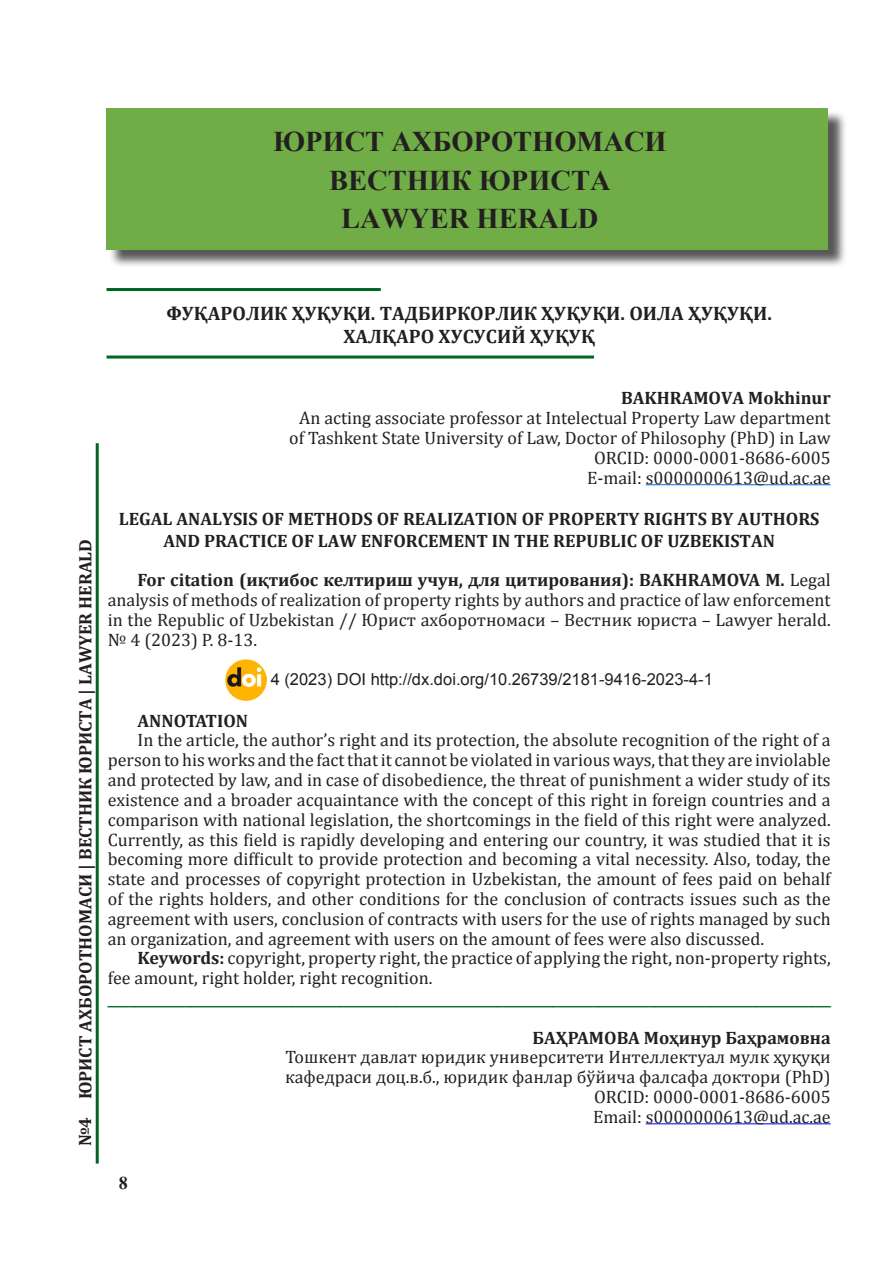
<style>
.page{position:relative;width:893px;height:1263px;background:#fff}
.page>*{position:absolute;margin:0;border:0;box-sizing:border-box;transform-origin:0 0}
.TOC_title{font:700 28.5px "Times New Roman";color:#231f20}
.мундарижа-3{font:700 19.5px "Cambria";color:#231f20}
.Обычный{font:18px/19.8px "Cambria";color:#231f20;text-align:justify}
.мундарижа-2{font:700 18px/21.6px "Cambria";color:#231f20;text-align:center}
.Обычный1{font:18px "Cambria";color:#231f20}
.Обычный-2{font:700 18px "Cambria";color:#231f20}
.мундарижа-1{font:700 18px "Cambria";color:#231f20}
.t1{font:700 18px "Times New Roman";color:#231f20}
.Обычный-3{font:16.5px "Arial";color:#006621}
.t2{font:16.5px "Arial";color:#231f20}
.s1{font-weight:700}
</style>
<div class="page">
<hr style="left:96px;top:443px;width:3px;height:720px;background:#006621">
<div style="left:109px;top:110px;width:738px;height:158px;background:#231f20;opacity:.75"></div>
<div style="left:106px;top:108px;width:722px;height:141px;background:#70ad47"></div>
<hr style="left:646px;top:484px;width:185px;height:1px;background:#056ad0">
<hr style="left:646px;top:1123px;width:185px;height:1px;background:#00f">
<img style="left:226px;top:660px;width:40px;height:40px">
<hr style="left:106px;top:288px;width:275px;height:3px;background:#006621">
<hr style="left:106px;top:356px;width:488px;height:3px;background:#006621">
<p class="TOC_title" style="left:273px;top:122px;width:395px">ЮРИСТ АХБОРОТНОМАСИ</p>
<p class="TOC_title" style="left:329px;top:161px;width:283px">ВЕСТНИК ЮРИСТА</p>
<p class="TOC_title" style="left:341px;top:199px;width:259px">LAWYER HERALD</p>
<p class="мундарижа-3" style="left:166px;top:299px;width:607px">ФУҚАРОЛИК ҲУҚУҚИ. ТАДБИРКОРЛИК ҲУҚУҚИ. ОИЛА ҲУҚУҚИ.</p>
<p class="мундарижа-3" style="left:343px;top:323px;width:253px">ХАЛҚАРО ХУСУСИЙ ҲУҚУҚ</p>
<p class="мундарижа-2" style="left:74px;top:1099px;width:562px;rotate:-90deg">ЮРИСТ АХБОРОТНОМАСИ | ВЕСТНИК ЮРИСТА | LAWYER HERALD</p>
<p class="мундарижа-2" style="left:74px;top:1146px;width:31px;rotate:-90deg">№4</p>
<p class="мундарижа-1" style="left:621px;top:386px;width:211px">BAKHRAMOVA Mokhinur</p>
<p class="Обычный1" style="left:299px;top:407px;width:533px">An acting associate professor at Intelectual Property Law department</p>
<p class="Обычный" style="left:289px;top:428px;width:543px">of Tashkent State University of Law, Doctor of Philosophy (PhD) in Law</p>
<p class="Обычный1" style="left:594px;top:447px;width:238px">ORCID: 0000-0001-8686-6005</p>
<p class="Обычный1" style="left:587px;top:467px;width:245px">E-mail: s0000000613@ud.ac.ae</p>
<p class="мундарижа-2" style="left:119px;top:507px;width:702px">LEGAL ANALYSIS OF METHODS OF REALIZATION OF PROPERTY RIGHTS BY AUTHORS<br>AND PRACTICE OF LAW ENFORCEMENT IN THE REPUBLIC OF UZBEKISTAN</p>
<p class="Обычный" style="left:108px;top:570px;width:724px;text-indent:30px"><span class="s1">For citation (иқтибос келтириш учун, для цитирования): BAKHRAMOVA M.</span> Legal analysis of methods of realization of property rights by authors and practice of law enforcement in the Republic of Uzbekistan // Юрист ахборотномаси – Вестник юриста – Lawyer herald. № 4 (2023) P. 8-13.</p>
<p class="t2" style="left:271px;top:669px;width:444px">4 (2023) DOI http://dx.doi.org/10.26739/2181-9416-2023-4-1</p>
<p class="Обычный-2" style="left:138px;top:708px;width:112px">ANNOTATION</p>
<p class="Обычный" style="left:108px;top:730px;width:724px;text-indent:30px">In the article, the author’s right and its protection, the absolute recognition of the right of a person to his works and the fact that it cannot be violated in various ways, that they are inviolable and protected by law, and in case of disobedience, the threat of punishment a wider study of its existence and a broader acquaintance with the concept of this right in foreign countries and a comparison with national legislation, the shortcomings in the field of this right were analyzed.<br>Currently, as this field is rapidly developing and entering our country, it was studied that it is becoming more difficult to provide protection and becoming a vital necessity. Also, today, the state and processes of copyright protection in Uzbekistan, the amount of fees paid on behalf of the rights holders, and other conditions for the conclusion of contracts issues such as the agreement with users, conclusion of contracts with users for the use of rights managed by such an organization, and agreement with users on the amount of fees were also discussed.</p>
<p class="Обычный" style="left:108px;top:948px;width:724px;text-indent:30px"><span class="s1">Keywords:</span> copyright, property right, the practice of applying the right, non-property rights, fee amount, right holder, right recognition.</p>
<p class="Обычный-3" style="left:108px;top:987px;width:725px">______________________________________________________________________________</p>
<p class="Обычный-2" style="left:532px;top:1025px;width:300px">БАҲРАМОВА Моҳинур Баҳрамовна</p>
<p class="Обычный" style="left:285px;top:1047px;width:547px">Тошкент давлат юридик университети Интеллектуал мулк ҳуқуқи</p>
<p class="Обычный" style="left:285px;top:1067px;width:547px">кафедраси доц.в.б., юридик фанлар бўйича фалсафа доктори (PhD)</p>
<p class="Обычный" style="left:594px;top:1087px;width:238px">ORCID: 0000-0001-8686-6005</p>
<p class="Обычный" style="left:593px;top:1106px;width:239px">Email: s0000000613@ud.аc.ае</p>
<p class="t1" style="left:119px;top:1170px;width:10px">8</p>
</div>
